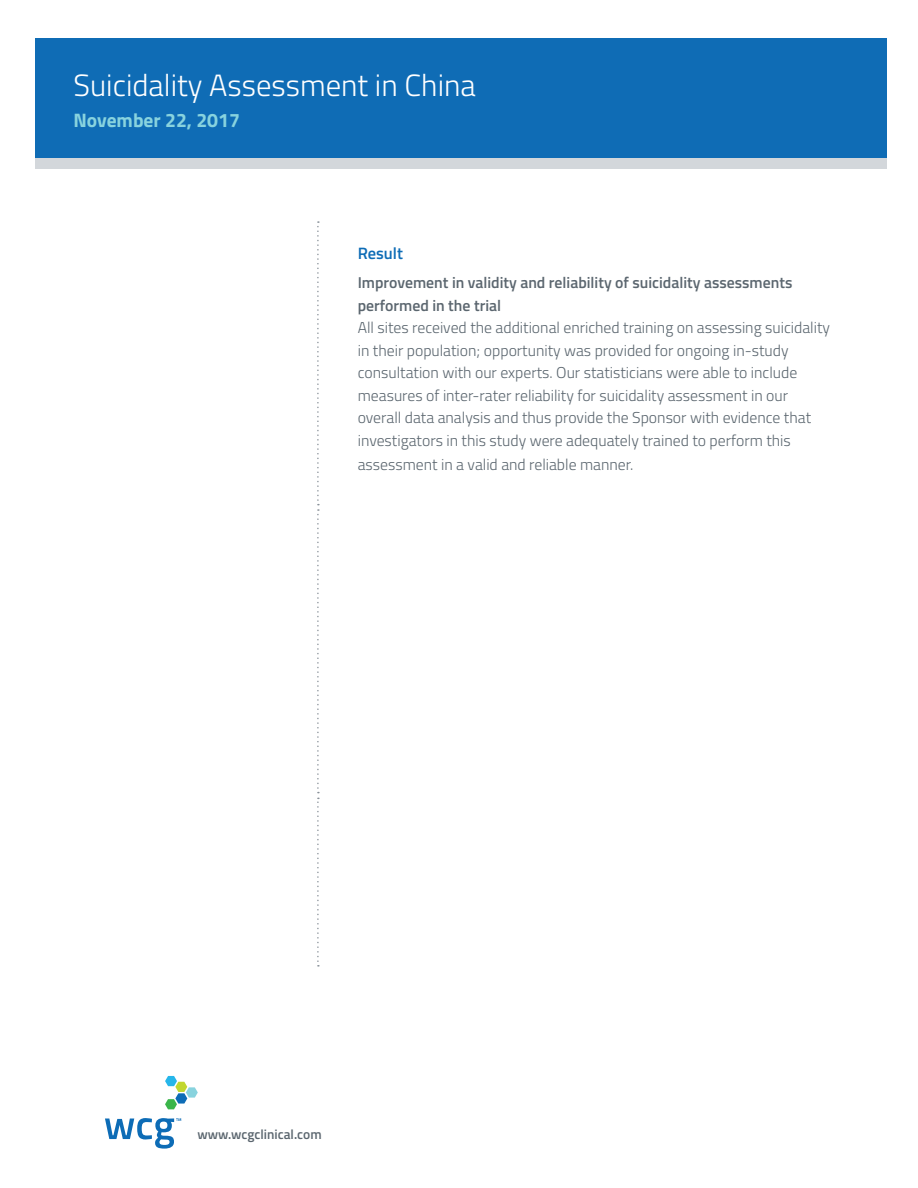
<style>
.page{position:relative;width:918px;height:1188px;background:#fff}
.page>*{position:absolute;margin:0;border:0;box-sizing:border-box;transform-origin:0 0}
.t1{font:300 30.75px "Titillium";color:#fff}
.t2{font:700 19.5px "Titillium";color:#88d3de}
.Body_copy{font:600 16.5px "Titillium";color:#0d6cb6}
.Body_copy-2{font:300 15.75px/22.5px "Titillium";color:#5b666f}
.Body_copy-3{font:600 15.75px/22.5px "Titillium";color:#5b666f}
.Body_copy-4{font:600 13.5px "Titillium";color:#5b666f}
</style>
<div class="page">
<div style="left:36px;top:38px;width:851px;height:130px;background:#0f6cb5"></div>
<svg style="left:165px;top:1076px;width:33px;height:33px"></svg>
<svg style="left:105px;top:1118px;width:76px;height:31px"></svg>
<svg style="left:317px;top:221px;width:2px;height:746px"></svg>
<div style="left:36px;top:159px;width:851px;height:10px;background:#d3d7db"></div>
<p class="t1" style="left:74px;top:63px;width:404px">Suicidality Assessment in China</p>
<p class="t2" style="left:74px;top:105px;width:168px">November 22, 2017</p>
<p class="Body_copy" style="left:358px;top:241px;width:47px">Result</p>
<p class="Body_copy-3" style="left:358px;top:271px;width:436px">Improvement in validity and reliability of suicidality assessments performed in the trial</p>
<p class="Body_copy-2" style="left:358px;top:316px;width:474px">All sites received the additional enriched training on assessing suicidality in their population; opportunity was provided for ongoing in-study consultation with our experts. Our statisticians were able to include measures of inter-rater reliability for suicidality assessment in our overall data analysis and thus provide the Sponsor with evidence that investigators in this study were adequately trained to perform this</p>
<p class="Body_copy-2" style="left:358px;top:452px;width:277px">assessment in a valid and reliable manner.</p>
<p class="Body_copy-4" style="left:197px;top:1124px;width:126px">www.wcgclinical.com</p>
</div>
